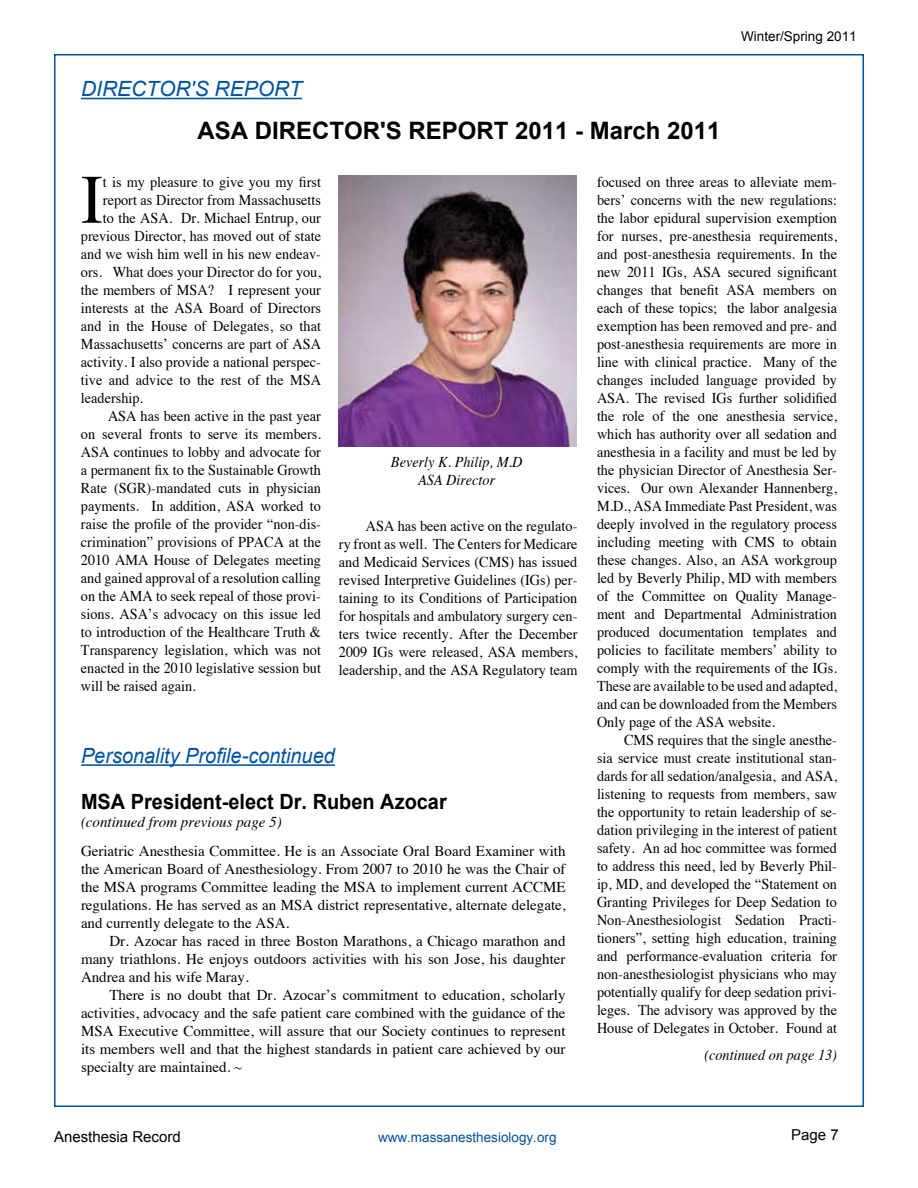
<style>
.page{position:relative;width:918px;height:1188px;background:#fff}
.page>*{position:absolute;margin:0;border:0;box-sizing:border-box;transform-origin:0 0}
.t1{font:69.45px "Times";color:#000;scale:.95 1}
.t2{font:700 24px "Arial";color:#000}
.t3{font:700 21px "Arial";color:#000;scale:.95 1}
.t4{font:italic 21px "Arial";color:#00539f;scale:.95 1}
.t5{font:italic 21px "Arial";color:#00539f}
.t6{font:15px/18px "Times";color:#000;text-align:justify;scale:.95 1}
.t7{font:15px/18px "Times";color:#000;text-align:justify}
.t8{font:italic 15px/18px "Times";color:#000;text-align:center;scale:.95 1}
.t9{font:italic 15px "Times";color:#000}
.t10{font:15px "Arial";color:#000}
.t11{font:13.5px "Arial";color:#00539f}
.t12{font:13.5px "Arial";color:#000}
</style>
<div class="page">
<hr style="left:81px;top:98px;width:221px;height:1px;background:#00539f">
<hr style="left:81px;top:764px;width:254px;height:2px;background:#00539f">
<img style="left:339px;top:176px;width:237px;height:271px">
<h3 class="t5" style="left:81px;top:75px;width:223px">DIRECTOR'S REPORT</h3>
<h2 class="t2" style="left:197px;top:115px;width:525px">ASA DIRECTOR'S REPORT 2011 - March 2011</h2>
<p class="t12" style="left:741px;top:27px;width:117px">Winter/Spring 2011</p>
<h1 class="t1" style="left:81px;top:134px;width:25px">I</h1>
<p class="t6" style="left:103px;top:171px;width:231px">t is my pleasure to give you my first</p>
<p class="t6" style="left:103px;top:189px;width:231px">report as Director from Massachusetts</p>
<p class="t6" style="left:103px;top:207px;width:231px">to the ASA. Dr. Michael Entrup, our</p>
<p class="t6" style="left:81px;top:225px;width:254px">previous Director, has moved out of state</p>
<p class="t6" style="left:81px;top:243px;width:254px">and we wish him well in his new endeav-</p>
<p class="t6" style="left:81px;top:261px;width:254px">ors. What does your Director do for you,</p>
<p class="t6" style="left:81px;top:279px;width:254px">the members of MSA? I represent your</p>
<p class="t6" style="left:81px;top:297px;width:254px">interests at the ASA Board of Directors</p>
<p class="t6" style="left:81px;top:315px;width:254px">and in the House of Delegates, so that</p>
<p class="t6" style="left:81px;top:333px;width:254px">Massachusetts’ concerns are part of ASA</p>
<p class="t6" style="left:81px;top:351px;width:254px">activity. I also provide a national perspec-</p>
<p class="t6" style="left:81px;top:369px;width:254px">tive and advice to the rest of the MSA</p>
<p class="t6" style="left:81px;top:387px;width:67px">leadership.</p>
<p class="t6" style="left:108px;top:405px;width:226px">ASA has been active in the past year</p>
<p class="t6" style="left:81px;top:423px;width:254px">on several fronts to serve its members.</p>
<p class="t6" style="left:81px;top:441px;width:254px">ASA continues to lobby and advocate for</p>
<p class="t6" style="left:81px;top:459px;width:254px">a permanent fix to the Sustainable Growth</p>
<p class="t6" style="left:81px;top:477px;width:254px">Rate (SGR)-mandated cuts in physician</p>
<p class="t6" style="left:81px;top:495px;width:254px">payments. In addition, ASA worked to</p>
<p class="t6" style="left:81px;top:513px;width:254px">raise the profile of the provider “non-dis-</p>
<p class="t6" style="left:81px;top:531px;width:254px">crimination” provisions of PPACA at the</p>
<p class="t6" style="left:81px;top:549px;width:254px">2010 AMA House of Delegates meeting</p>
<p class="t6" style="left:81px;top:567px;width:254px">and gained approval of a resolution calling</p>
<p class="t6" style="left:81px;top:585px;width:254px">on the AMA to seek repeal of those provi-</p>
<p class="t6" style="left:81px;top:603px;width:254px">sions. ASA’s advocacy on this issue led</p>
<p class="t6" style="left:81px;top:621px;width:254px">to introduction of the Healthcare Truth &amp;</p>
<p class="t6" style="left:81px;top:639px;width:254px">Transparency legislation, which was not</p>
<p class="t6" style="left:81px;top:657px;width:254px">enacted in the 2010 legislative session but</p>
<p class="t6" style="left:81px;top:675px;width:122px">will be raised again.</p>
<p class="t8" style="left:391px;top:452px;width:140px">Beverly K. Philip, M.D<br>ASA Director</p>
<p class="t6" style="left:339px;top:516px;width:253px;text-indent:27px">ASA has been active on the regulato&shy;ry front as well. The Centers for Medicare and Medicaid Services (CMS) has issued revised Interpretive Guidelines (IGs) per&shy;taining to its Conditions of Participation for hospitals and ambulatory surgery cen&shy;ters twice recently. After the December 2009 IGs were released, ASA members, leadership, and the ASA Regulatory team</p>
<h3 class="t4" style="left:81px;top:742px;width:269px">Personality Profile-continued</h3>
<h3 class="t3" style="left:81px;top:788px;width:387px">MSA President-elect Dr. Ruben Azocar</h3>
<p class="t9" style="left:81px;top:809px;width:202px">(continued from previous page 5)</p>
<p class="t7" style="left:81px;top:841px;width:486px">Geriatric Anesthesia Committee. He is an Associate Oral Board Examiner with the American Board of Anesthesiology. From 2007 to 2010 he was the Chair of the MSA programs Committee leading the MSA to implement current ACCME regulations. He has served as an MSA district representative, alternate delegate, and currently delegate to the ASA.</p>
<p class="t7" style="left:81px;top:931px;width:486px;text-indent:28px">Dr. Azocar has raced in three Boston Marathons, a Chicago marathon and many triathlons. He enjoys outdoors activities with his son Jose, his daughter Andrea and his wife Maray.</p>
<p class="t7" style="left:81px;top:985px;width:486px;text-indent:28px">There is no doubt that Dr. Azocar’s commitment to education, scholarly activities, advocacy and the safe patient care combined with the guidance of the MSA Executive Committee, will assure that our Society continues to represent its members well and that the highest standards in patient care achieved by our specialty are maintained. ~</p>
<p class="t6" style="left:597px;top:171px;width:254px">focused on three areas to alleviate mem&shy;bers’ concerns with the new regulations: the labor epidural supervision exemption for nurses, pre-anesthesia requirements, and post-anesthesia requirements. In the new 2011 IGs, ASA secured significant changes that benefit ASA members on each of these topics; the labor analgesia exemption has been removed and pre- and post-anesthesia requirements are more in line with clinical practice. Many of the changes included language provided by ASA. The revised IGs further solidified the role of the one anesthesia service, which has authority over all sedation and anesthesia in a facility and must be led by the physician Director of Anesthesia Ser&shy;vices. Our own Alexander Hannenberg, M.D., ASA Immediate Past President, was deeply involved in the regulatory process including meeting with CMS to obtain these changes. Also, an ASA workgroup led by Beverly Philip, MD with members of the Committee on Quality Manage&shy;ment and Departmental Administration produced documentation templates and policies to facilitate members’ ability to comply with the requirements of the IGs.<br>These are available to be used and adapted, and can be downloaded from the Members Only page of the ASA website.</p>
<p class="t6" style="left:597px;top:729px;width:254px;text-indent:27px">CMS requires that the single anesthe&shy;sia service must create institutional stan&shy;dards for all sedation/analgesia, and ASA, listening to requests from members, saw the opportunity to retain leadership of se&shy;dation privileging in the interest of patient safety. An ad hoc committee was formed to address this need, led by Beverly Phil&shy;ip, MD, and developed the “Statement on Granting Privileges for Deep Sedation to Non-Anesthesiologist Sedation Practi&shy;tioners”, setting high education, training and performance-evaluation criteria for non-anesthesiologist physicians who may potentially qualify for deep sedation privi&shy;leges. The advisory was approved by the House of Delegates in October. Found at</p>
<p class="t8" style="left:704px;top:1045px;width:141px">(continued on page 13)</p>
<p class="t10" style="left:54px;top:1127px;width:128px">Anesthesia Record</p>
<p class="t11" style="left:378px;top:1129px;width:180px">www.massanesthesiology.org</p>
<p class="t10" style="left:791px;top:1125px;width:49px">Page 7</p>
</div>
